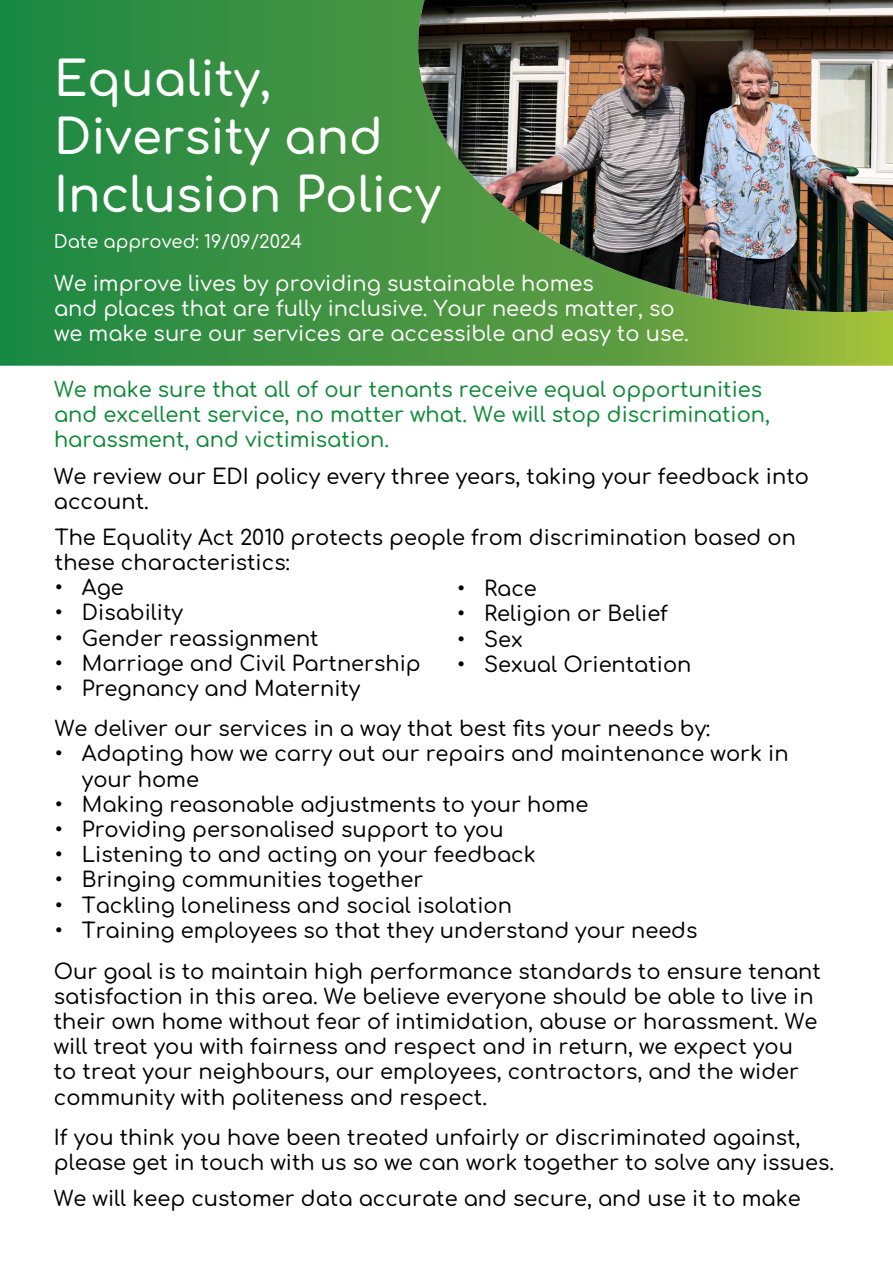
<style>
.page{position:relative;width:893px;height:1263px;background:#fff}
.page>*{position:absolute;margin:0;border:0;box-sizing:border-box;transform-origin:0 0}
.t1{font:48px/57.6px "Comfortaa";color:#fff}
.t2{font:21px/25.2px "Comfortaa";color:#000}
.t3{font:21px/25.2px "Comfortaa";color:#0e8837}
.t4{font:21px/25.2px "Comfortaa";color:#fff}
.t5{font:18px "Comfortaa";color:#fff}
</style>
<div class="page">
<svg style="left:0;top:0;width:893px;height:366px;background:#3a9242"></svg>
<img style="left:418px;top:0;width:475px;height:312px">
<h1 class="t1" style="left:54px;top:44px;width:388px">Equality,<br>Diversity and<br>Inclusion Policy</h1>
<p class="t5" style="left:54px;top:225px;width:250px">Date approved: 19/09/2024</p>
<p class="t4" style="left:54px;top:268px;width:636px">We improve lives by providing sustainable homes<br>and places that are fully inclusive. Your needs matter, so we make sure our services are accessible and easy to use.</p>
<p class="t3" style="left:54px;top:374px;width:717px">We make sure that all of our tenants receive equal opportunities and excellent service, no matter what. We will stop discrimination, harassment, and victimisation.</p>
<p class="t2" style="left:54px;top:461px;width:757px">We review our EDI policy every three years, taking your feedback into account.</p>
<p class="t2" style="left:55px;top:522px;width:743px">The Equality Act 2010 protects people from discrimination based on these characteristics:</p>
<p class="t2" style="left:55px;top:572px;width:70px">• Age</p>
<p class="t2" style="left:55px;top:598px;width:130px">• Disability</p>
<p class="t2" style="left:55px;top:623px;width:265px">• Gender reassignment</p>
<p class="t2" style="left:55px;top:648px;width:367px">• Marriage and Civil Partnership</p>
<p class="t2" style="left:55px;top:673px;width:307px">• Pregnancy and Maternity</p>
<p class="t2" style="left:457px;top:573px;width:81px">• Race</p>
<p class="t2" style="left:457px;top:598px;width:212px">• Religion or Belief</p>
<p class="t2" style="left:457px;top:624px;width:67px">• Sex</p>
<p class="t2" style="left:457px;top:649px;width:236px">• Sexual Orientation</p>
<p class="t2" style="left:55px;top:713px;width:657px">We deliver our services in a way that best fits your needs by:</p>
<p class="t2" style="left:82px;top:738px;width:708px;text-indent:-27px">• Adapting how we carry out our repairs and maintenance work in your home</p>
<p class="t2" style="left:55px;top:789px;width:535px">• Making reasonable adjustments to your home</p>
<p class="t2" style="left:55px;top:814px;width:450px">• Providing personalised support to you</p>
<p class="t2" style="left:55px;top:839px;width:482px">• Listening to and acting on your feedback</p>
<p class="t2" style="left:55px;top:864px;width:370px">• Bringing communities together</p>
<p class="t2" style="left:55px;top:890px;width:459px">• Tackling loneliness and social isolation</p>
<p class="t2" style="left:55px;top:915px;width:644px">• Training employees so that they understand your needs</p>
<p class="t2" style="left:54px;top:956px;width:769px">Our goal is to maintain high performance standards to ensure tenant satisfaction in this area. We believe everyone should be able to live in their own home without fear of intimidation, abuse or harassment. We will treat you with fairness and respect and in return, we expect you<br>to treat your neighbours, our employees, contractors, and the wider community with politeness and respect.</p>
<p class="t2" style="left:54px;top:1122px;width:782px">If you think you have been treated unfairly or discriminated against, please get in touch with us so we can work together to solve any issues.</p>
<p class="t2" style="left:54px;top:1183px;width:748px">We will keep customer data accurate and secure, and use it to make</p>
</div>
